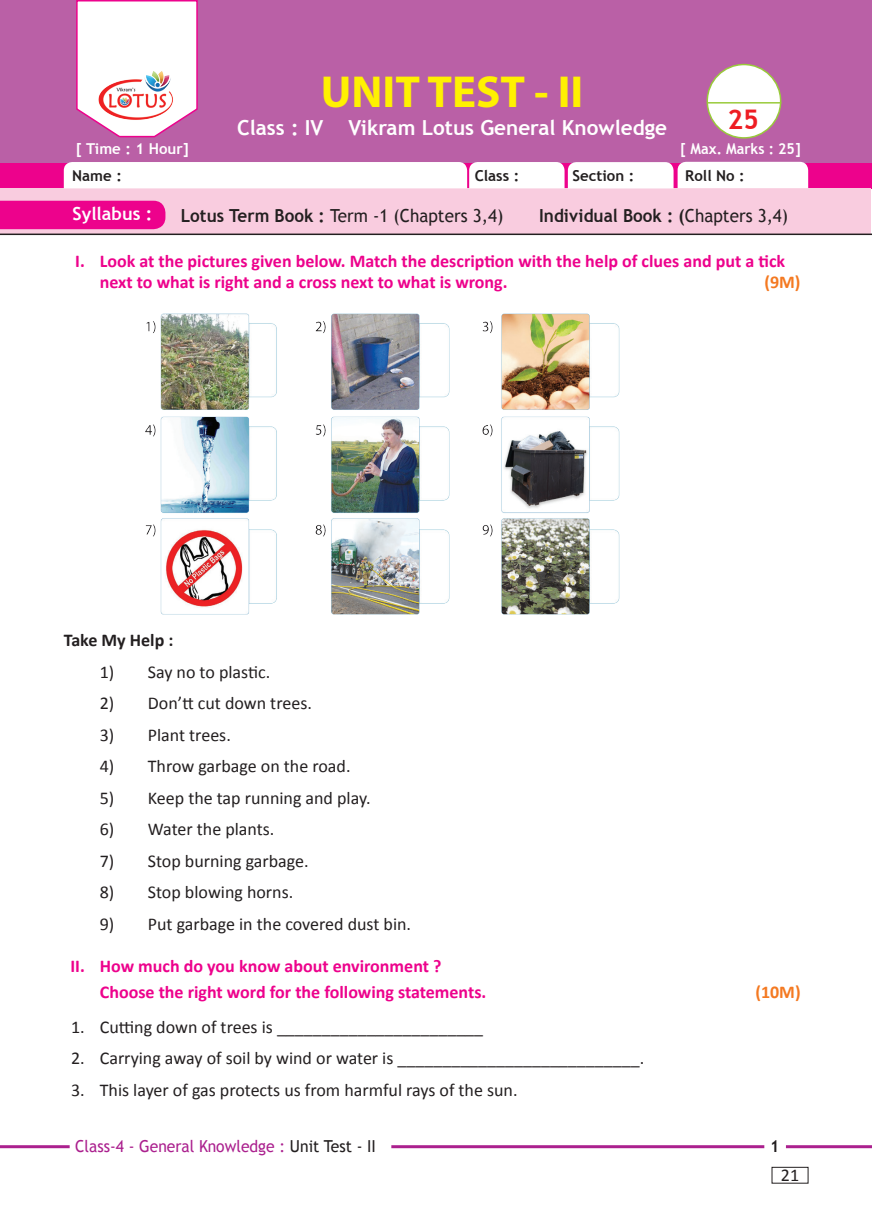
<style>
.page{position:relative;width:872px;height:1212px;background:#fff}
.page>*{position:absolute;margin:0;border:0;box-sizing:border-box;transform-origin:0 0}
.t1{font:700 45px "Myriad Pro";color:#fff101}
.t2{font:700 27px "Trebuchet MS";color:#ee1d23}
.t3{font:700 20.7px "Trebuchet MS";color:#fff}
.t4{font:18px "Calibri";color:#231f20}
.t5{font:700 18px/21.6px "Calibri";color:#ed028c}
.t6{font:18px "Trebuchet MS";color:#231f20;scale:.95 1}
.t7{font:700 18px "Trebuchet MS";color:#231f20;scale:.95 1}
.t8{font:700 18px "Calibri";color:#231f20}
.t9{font:700 18px "Trebuchet MS";color:#fff}
.t10{font:700 18px "Calibri";color:#f47921}
.t11{font:16.5px "Trebuchet MS";color:#ab208e;scale:.95 1}
.t12{font:700 16.5px "Trebuchet MS";color:#231f20;scale:.95 1}
.t13{font:700 15px "Trebuchet MS";color:#231f20}
.t14{font:700 15px "Trebuchet MS";color:#fff;scale:.95 1}
.t15{font:700 15px "Trebuchet MS";color:#fff}
.s1{font-weight:700}
.s2{font-weight:400}
.s3{color:#231f20}
</style>
<div class="page">
<div style="left:772px;top:1167px;width:36px;height:16px;border:1px solid #231f20"></div>
<div style="left:0;top:162px;width:872px;height:27px;background:#ed028c"></div>
<div style="left:1px;top:188px;width:870px;height:47px;background:#f9ccdf"></div>
<div style="left:0;top:0;width:872px;height:162px;background:#ba60a6"></div>
<div style="left:0;top:201px;width:165px;height:28px;background:#ed028c"></div>
<div style="left:64px;top:162px;width:744px;height:26px;background:#fff"></div>
<svg style="left:76px;top:0;width:122px;height:138px;background:#f6dfee"></svg>
<img style="left:95px;top:69px;width:84px;height:52px">
<div style="left:707px;top:65px;width:73px;height:73px;background:#fff;border-radius:50%"></div>
<div style="left:706px;top:64px;width:75px;height:75px;border:2px solid #99ca3b;border-radius:50%"></div>
<hr style="left:707px;top:102px;width:74px;height:2px;background:#99ca3b">
<hr style="left:0;top:234px;width:872px;height:1px;background:#231f20">
<hr style="left:0;top:1145px;width:70px;height:3px;background:#ab208e">
<hr style="left:391px;top:1145px;width:373px;height:3px;background:#ab208e">
<hr style="left:786px;top:1145px;width:86px;height:3px;background:#ab208e">
<img style="left:145px;top:313px;width:475px;height:302px">
<p class="t1" style="left:321px;top:62px;width:264px">UNIT TEST - II</p>
<p class="t3" style="left:237px;top:114px;width:431px">Class : IV Vikram Lotus General Knowledge</p>
<p class="t2" style="left:727px;top:102px;width:33px">25</p>
<p class="t14" style="left:680px;top:139px;width:128px">[ Max. Marks : 25]</p>
<p class="t15" style="left:76px;top:139px;width:114px">[ Time : 1 Hour]</p>
<p class="t13" style="left:72px;top:166px;width:51px">Name :</p>
<p class="t13" style="left:475px;top:166px;width:46px">Class :</p>
<p class="t13" style="left:572px;top:166px;width:63px">Section :</p>
<p class="t13" style="left:685px;top:166px;width:61px">Roll No :</p>
<p class="t9" style="left:72px;top:203px;width:81px">Syllabus :</p>
<p class="t6" style="left:181px;top:205px;width:341px"><span class="s1">Lotus Term Book :</span> Term -1 (Chapters 3,4)</p>
<p class="t7" style="left:539px;top:204px;width:264px">Individual Book : (<span class="s2">Chapters 3,4)</span></p>
<p class="t5" style="left:100px;top:249px;width:687px;text-indent:-25px">I. Look at the pictures given below. Match the description with the help of clues and put a tick next to what is right and a cross next to what is wrong.</p>
<p class="t10" style="left:764px;top:271px;width:38px">(9M)</p>
<p class="t8" style="left:64px;top:629px;width:111px">Take My Help :</p>
<p class="t4" style="left:100px;top:660px;width:16px">1)</p>
<p class="t4" style="left:148px;top:660px;width:124px">Say no to plastic.</p>
<p class="t4" style="left:100px;top:692px;width:16px">2)</p>
<p class="t4" style="left:148px;top:692px;width:166px">Don’tt cut down trees.</p>
<p class="t4" style="left:100px;top:723px;width:133px">3) Plant trees.</p>
<p class="t4" style="left:100px;top:755px;width:252px">4) Throw garbage on the road.</p>
<p class="t4" style="left:100px;top:786px;width:272px">5) Keep the tap running and play.</p>
<p class="t4" style="left:100px;top:818px;width:176px">6) Water the plants.</p>
<p class="t4" style="left:100px;top:849px;width:210px">7) Stop burning garbage.</p>
<p class="t4" style="left:100px;top:881px;width:195px">8) Stop blowing horns.</p>
<p class="t4" style="left:100px;top:912px;width:313px">9) Put garbage in the covered dust bin.</p>
<p class="t5" style="left:70px;top:955px;width:372px">II. How much do you know about environment ?</p>
<p class="t5" style="left:100px;top:981px;width:388px">Choose the right word for the following statements.</p>
<p class="t10" style="left:755px;top:981px;width:47px">(10M)</p>
<p class="t4" style="left:71px;top:1015px;width:413px">1. Cutting down of trees is _______________________</p>
<p class="t4" style="left:71px;top:1047px;width:574px">2. Carrying away of soil by wind or water is ___________________________.</p>
<p class="t4" style="left:71px;top:1078px;width:448px">3. This layer of gas protects us from harmful rays of the sun.</p>
<p class="t11" style="left:75px;top:1136px;width:318px">Class-4 - General Knowledge : <span class="s3">Unit Test - II</span></p>
<p class="t12" style="left:770px;top:1136px;width:11px">1</p>
<p class="t4" style="left:781px;top:1163px;width:20px">21</p>
</div>
